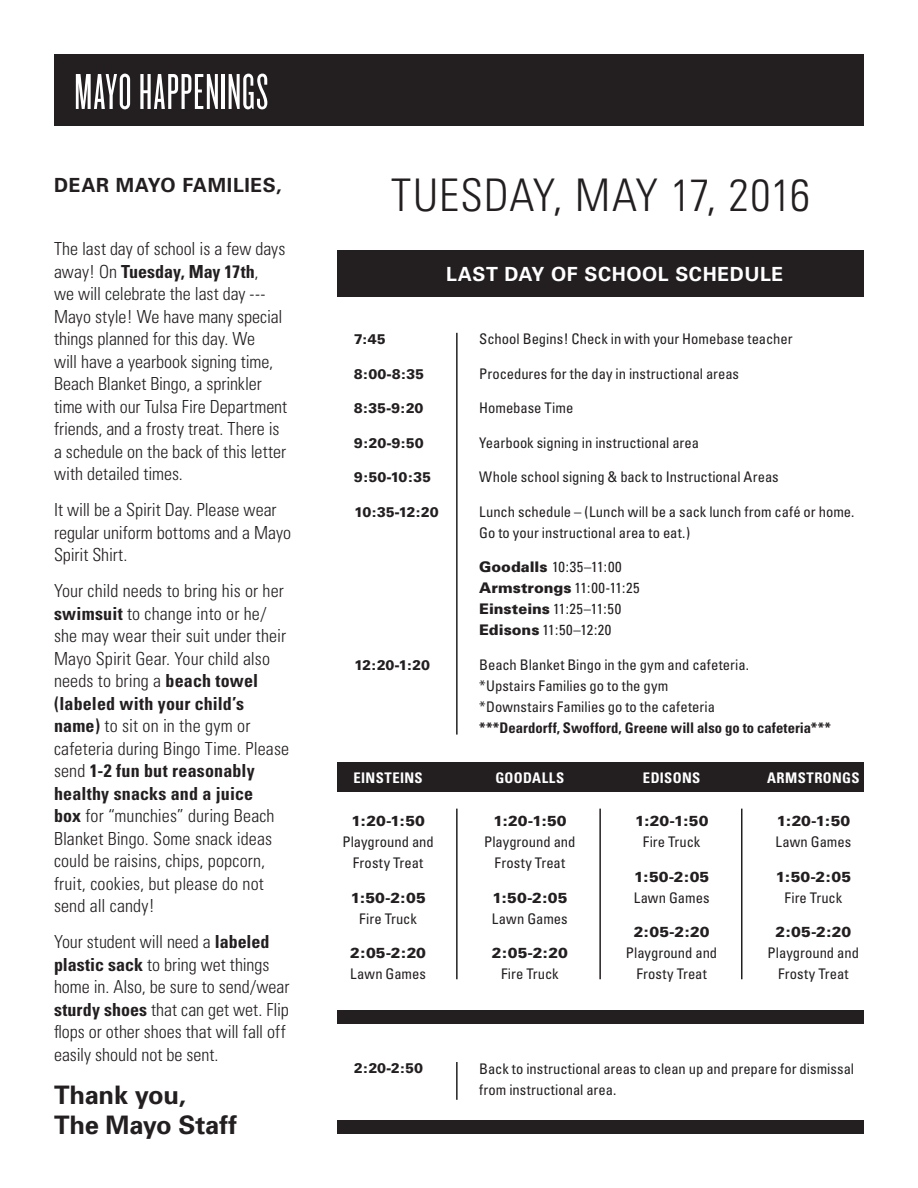
<style>
.page{position:relative;width:918px;height:1188px;background:#fff}
.page>*{position:absolute;margin:0;border:0;box-sizing:border-box;transform-origin:0 0}
.t1{font:52.5px "Knockout HTF26 Junior Flyweight";letter-spacing:.025em;color:#fff}
.t2{font:300 condensed 45px "Univers";letter-spacing:.015em;color:#231f20}
.t3{font:700 25.5px/30px "Univers";letter-spacing:-.01em;color:#231f20}
.t4{font:700 19.5px "Univers";letter-spacing:.03em;color:#fff}
.t5{font:700 19.5px "Univers";letter-spacing:.035em;color:#231f20}
.t6{font:300 condensed 18px/22.5px "Univers";color:#231f20}
.t7{font:condensed 14.7px/21px "Univers";color:#231f20}
.t8{font:900 14.7px/21px "Univers";letter-spacing:-.005em;color:#231f20;text-align:center}
.t9{font:14.7px "Univers Black DTC";letter-spacing:-.005em;color:#231f20}
.t10{font:700 condensed 14.7px "Univers";letter-spacing:.025em;color:#fff}
.s1{font-weight:700}
.s2{font-weight:900;font-stretch:normal}
.s3{font-weight:400;font-stretch:condensed}
</style>
<div class="page">
<div style="left:338px;top:763px;width:526px;height:29px;background:#231f20"></div>
<div style="left:54px;top:54px;width:810px;height:71px;background:#231f20"></div>
<div style="left:338px;top:251px;width:526px;height:46px;background:#231f20"></div>
<div style="left:338px;top:1010px;width:526px;height:13px;background:#231f20"></div>
<div style="left:338px;top:1120px;width:526px;height:14px;background:#231f20"></div>
<hr style="left:456px;top:333px;width:2px;height:402px;background:#231f20">
<hr style="left:456px;top:1062px;width:2px;height:38px;background:#231f20">
<hr style="left:456px;top:809px;width:2px;height:170px;background:#231f20">
<hr style="left:599px;top:809px;width:2px;height:170px;background:#231f20">
<hr style="left:741px;top:809px;width:1px;height:170px;background:#231f20">
<p class="t1" style="left:74px;top:67px;width:195px">MAYO HAPPENINGS</p>
<p class="t5" style="left:54px;top:173px;width:229px">DEAR MAYO FAMILIES,</p>
<p class="t2" style="left:391px;top:168px;width:420px">TUESDAY, MAY 17, 2016</p>
<p class="t6" style="left:54px;top:237px;width:235px">The last day of school is a few days away! On <span class="s1">Tuesday, May 17th</span>,<br>we will celebrate the last day ---<br>Mayo style! We have many special things planned for this day. We<br>will have a yearbook signing time,<br>Beach Blanket Bingo, a sprinkler time with our Tulsa Fire Department friends, and a frosty treat. There is a schedule on the back of this letter with detailed times.</p>
<p class="t6" style="left:54px;top:498px;width:239px">It will be a Spirit Day. Please wear regular uniform bottoms and a Mayo<br>Spirit Shirt.</p>
<p class="t6" style="left:54px;top:579px;width:237px">Your child needs to bring his or her <span class="s1">swimsuit</span> to change into or he/ she may wear their suit under their<br>Mayo Spirit Gear. Your child also needs to bring a <span class="s1">beach towel (labeled with your child’s name)</span> to sit on in the gym or cafeteria during Bingo Time. Please send <span class="s1">1-2 fun but reasonably healthy snacks and a juice<br>box</span> for “munchies” during Beach<br>Blanket Bingo. Some snack ideas could be raisins, chips, popcorn, fruit, cookies, but please do not send all candy!</p>
<p class="t6" style="left:54px;top:930px;width:237px">Your student will need a <span class="s1">labeled plastic sack</span> to bring wet things home in. Also, be sure to send/wear <span class="s1">sturdy shoes</span> that can get wet. Flip flops or other shoes that will fall off easily should not be sent.</p>
<p class="t3" style="left:54px;top:1080px;width:184px">Thank you,<br>The Mayo Staff</p>
<p class="t4" style="left:446px;top:263px;width:339px">LAST DAY OF SCHOOL SCHEDULE</p>
<p class="t7" style="left:479px;top:329px;width:315px">School Begins! Check in with your Homebase teacher</p>
<p class="t7" style="left:479px;top:363px;width:261px">Procedures for the day in instructional areas</p>
<p class="t7" style="left:479px;top:398px;width:96px">Homebase Time</p>
<p class="t7" style="left:479px;top:432px;width:221px">Yearbook signing in instructional area</p>
<p class="t7" style="left:479px;top:467px;width:301px">Whole school signing &amp; back to Instructional Areas</p>
<p class="t7" style="left:479px;top:501px;width:377px">Lunch schedule – (Lunch will be a sack lunch from café or home.<br>Go to your instructional area to eat.)</p>
<p class="t7" style="left:479px;top:557px;width:162px"><span class="s2">Goodalls</span> 10:35–11:00<br><span class="s2">Armstrongs</span> 11:00-11:25<br><span class="s2">Einsteins</span> 11:25–11:50<br><span class="s2">Edisons</span> 11:50–12:20</p>
<p class="t7" style="left:479px;top:654px;width:353px">Beach Blanket Bingo in the gym and cafeteria.<br>*Upstairs Families go to the gym<br>*Downstairs Families go to the cafeteria<br><span class="s1">***Deardorff, Swofford, Greene will also go to cafeteria***</span></p>
<p class="t9" style="left:354px;top:331px;width:33px">7:45</p>
<p class="t9" style="left:354px;top:365px;width:72px">8:00-8:35</p>
<p class="t9" style="left:354px;top:400px;width:71px">8:35-9:20</p>
<p class="t9" style="left:354px;top:434px;width:71px">9:20-9:50</p>
<p class="t9" style="left:354px;top:469px;width:79px">9:50-10:35</p>
<p class="t9" style="left:354px;top:503px;width:86px">10:35-12:20</p>
<p class="t9" style="left:354px;top:656px;width:78px">12:20-1:20</p>
<p class="t10" style="left:353px;top:769px;width:71px">EINSTEINS</p>
<p class="t7" style="left:342px;top:810px;width:93px;text-align:center"><span class="s2">1:20-1:50<br></span>Playground and<br>Frosty Treat</p>
<p class="t8" style="left:350px;top:887px;width:77px">1:50-2:05<br><span class="s3">Fire Truck</span></p>
<p class="t8" style="left:350px;top:942px;width:77px;text-align:left">2:05-2:20<br><span class="s3">Lawn Games</span></p>
<p class="t10" style="left:495px;top:769px;width:70px">GOODALLS</p>
<p class="t7" style="left:484px;top:810px;width:93px;text-align:center"><span class="s2">1:20-1:50<br></span>Playground and<br>Frosty Treat</p>
<p class="t8" style="left:492px;top:887px;width:77px;text-align:left">1:50-2:05<br><span class="s3">Lawn Games</span></p>
<p class="t8" style="left:492px;top:942px;width:77px">2:05-2:20<br><span class="s3">Fire Truck</span></p>
<p class="t10" style="left:643px;top:769px;width:59px">EDISONS</p>
<p class="t8" style="left:635px;top:810px;width:75px">1:20-1:50<br><span class="s3">Fire Truck</span></p>
<p class="t8" style="left:634px;top:866px;width:77px;text-align:left">1:50-2:05<br><span class="s3">Lawn Games</span></p>
<p class="t7" style="left:626px;top:921px;width:93px;text-align:center"><span class="s2">2:05-2:20<br></span>Playground and<br>Frosty Treat</p>
<p class="t10" style="left:767px;top:769px;width:94px">ARMSTRONGS</p>
<p class="t8" style="left:775px;top:810px;width:77px;text-align:left">1:20-1:50<br><span class="s3">Lawn Games</span></p>
<p class="t8" style="left:776px;top:866px;width:77px">1:50-2:05<br><span class="s3">Fire Truck</span></p>
<p class="t7" style="left:768px;top:921px;width:93px;text-align:center"><span class="s2">2:05-2:20<br></span>Playground and<br>Frosty Treat</p>
<p class="t7" style="left:479px;top:1058px;width:376px">Back to instructional areas to clean up and prepare for dismissal from instructional area.</p>
<p class="t9" style="left:354px;top:1060px;width:71px">2:20-2:50</p>
</div>
